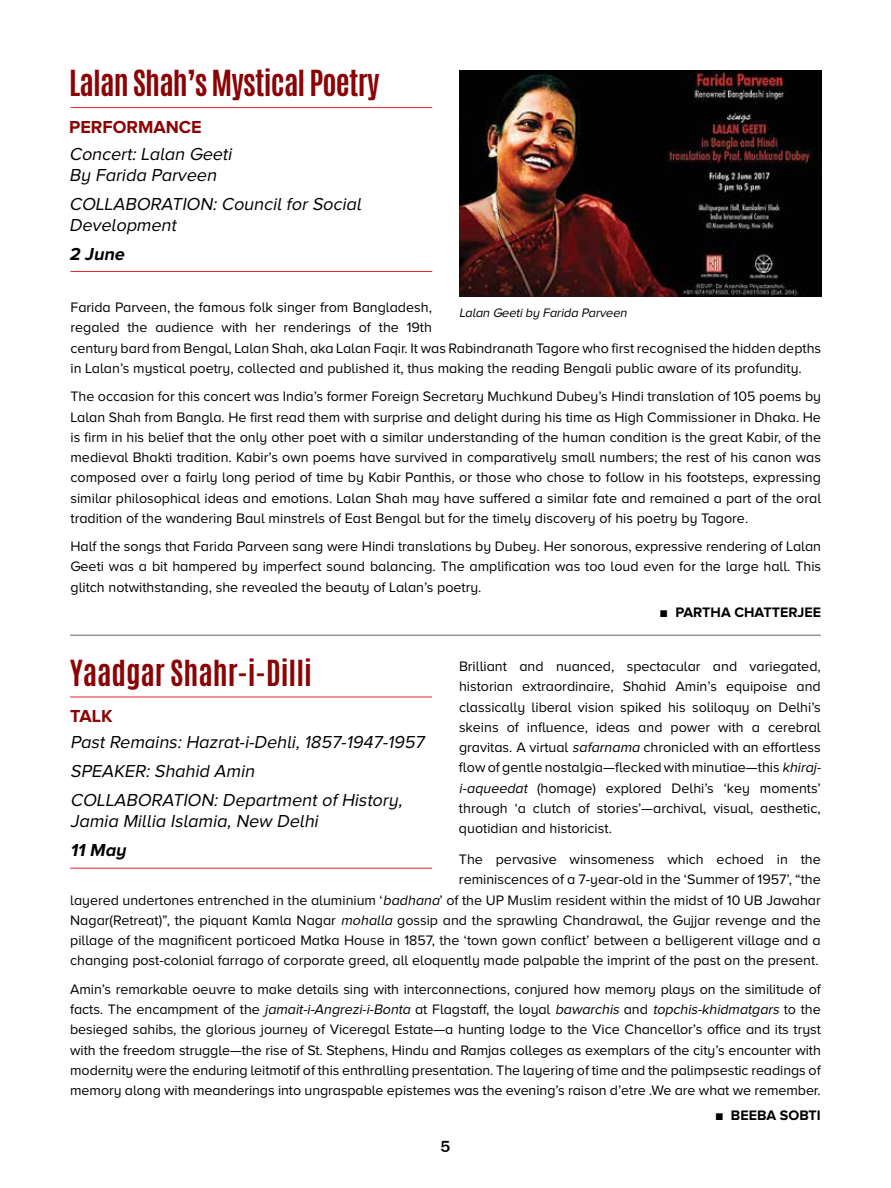
<style>
.page{position:relative;width:891px;height:1188px;background:#fff}
.page>*{position:absolute;margin:0;border:0;box-sizing:border-box;transform-origin:0 0}
.t1{font:700 30px "Antonio";letter-spacing:-.025em;color:#8b0304}
.t2{font:700 30px "Antonio";color:#8b0304}
.t3{font:italic 18px/21px "Proxima Nova A";color:#000}
.t4{font:700 18px "Proxima Nova A";color:#8b0304}
.t5{font:italic 700 18px "Proxima Nova A";color:#000}
.t6{font:500 16.5px "Franklin Gothic";color:#000}
.t7{font:14.25px/20.2px "Proxima Nova A";color:#000;text-align:justify}
.t8{font:700 14.25px "Proxima Nova A";color:#000}
.t9{font:italic 12.75px "Proxima Nova A";color:#000}
.s1{font-family:"Garamond"}
.s2{font-style:italic}
</style>
<div class="page">
<hr style="left:70px;top:635px;width:751px;height:1px;background:#939598">
<img style="left:459px;top:70px;width:362px;height:226px">
<hr style="left:70px;top:107px;width:362px;height:1px;background:#ed2127">
<hr style="left:70px;top:271px;width:362px;height:1px;background:#ed2127">
<hr style="left:70px;top:697px;width:362px;height:1px;background:#ed2127">
<hr style="left:70px;top:868px;width:362px;height:1px;background:#ed2127">
<h1 class="t1" style="left:69px;top:61px;width:312px">Lalan Shah’s Mystical Poetry</h1>
<p class="t4" style="left:69px;top:117px;width:134px">PERFORMANCE</p>
<p class="t3" style="left:69px;top:143px;width:167px">Concert: Lalan Geeti<br>By Farida Parveen</p>
<p class="t3" style="left:69px;top:193px;width:297px">COLLABORATION: Council for Social<br>Development</p>
<p class="t5" style="left:69px;top:244px;width:60px">2 June</p>
<p class="t7" style="left:70px;top:297px;width:752px;text-align:left">Farida Parveen, the famous folk singer from Bangladesh,<br>regaled the audience with her renderings of the 19th<br>century bard from Bengal, Lalan Shah, aka Lalan Faqir. It was Rabindranath Tagore who first recognised the hidden depths in Lalan’s mystical poetry, collected and published it, thus making the reading Bengali public aware of its profundity.</p>
<p class="t7" style="left:70px;top:386px;width:752px">The occasion for this concert was India’s former Foreign Secretary Muchkund Dubey’s Hindi translation of 105 poems by Lalan Shah from Bangla. He first read them with surprise and delight during his time as High Commissioner in Dhaka. He is firm in his belief that the only other poet with a similar understanding of the human condition is the great Kabir, of the medieval Bhakti tradition. Kabir’s own poems have survived in comparatively small numbers; the rest of his canon was composed over a fairly long period of time by Kabir Panthis, or those who chose to follow in his footsteps, expressing similar philosophical ideas and emotions. Lalan Shah may have suffered a similar fate and remained a part of the oral tradition of the wandering Baul minstrels of East Bengal but for the timely discovery of his poetry by Tagore.</p>
<p class="t7" style="left:70px;top:536px;width:752px">Half the songs that Farida Parveen sang were Hindi translations by Dubey. Her sonorous, expressive rendering of Lalan Geeti was a bit hampered by imperfect sound balancing. The amplification was too loud even for the large hall. This glitch notwithstanding, she revealed the beauty of Lalan’s poetry.</p>
<p class="t8" style="left:660px;top:604px;width:163px"><span class="s1">■</span> PARTHA CHATTERJEE</p>
<p class="t9" style="left:459px;top:306px;width:172px">Lalan Geetiby Farida Parveen</p>
<h1 class="t2" style="left:70px;top:650px;width:243px">Yaadgar Shahr-i-Dilli</h1>
<p class="t4" style="left:70px;top:705px;width:44px">TALK</p>
<p class="t3" style="left:70px;top:727px;width:359px;line-height:29.1px">Past Remains: Hazrat-i-Dehli, 1857-1947-1957<br>SPEAKER: Shahid Amin<br>COLLABORATION: Department of History,</p>
<p class="t3" style="left:70px;top:810px;width:253px">Jamia Millia Islamia, New Delhi</p>
<p class="t5" style="left:70px;top:840px;width:61px">11 May</p>
<p class="t7" style="left:459px;top:656px;width:366px;text-align:left">Brilliant and nuanced, spectacular and variegated, historian extraordinaire, Shahid Amin’s equipoise and classically liberal vision spiked his soliloquy on Delhi’s skeins of influence, ideas and power with a cerebral gravitas. A virtual <span class="s2">safarnama</span> chronicled with an effortless flow of gentle nostalgia—flecked with minutiae—this <span class="s2">khiraj&shy;i-aqueedat</span> (homage) explored Delhi’s ‘key moments’ through ‘a clutch of stories’—archival, visual, aesthetic, quotidian and historicist.</p>
<p class="t7" style="left:70px;top:849px;width:752px;text-align:right">The pervasive winsomeness which echoed in the<br>reminiscences of a 7-year-old in the ‘Summer of 1957’, “the<br>layered undertones entrenched in the aluminium ‘<span class="s2">badhana</span>’ of the UP Muslim resident within the midst of 10 UB Jawahar Nagar(Retreat)”, the piquant Kamla Nagar <span class="s2">mohalla</span> gossip and the sprawling Chandrawal, the Gujjar revenge and the pillage of the magnificent porticoed Matka House in 1857, the ‘town gown conflict’ between a belligerent village and a changing post-colonial farrago of corporate greed, all eloquently made palpable the imprint of the past on the present.</p>
<p class="t7" style="left:70px;top:979px;width:752px">Amin’s remarkable oeuvre to make details sing with interconnections, conjured how memory plays on the similitude of fa cts . T h e e n c a m p m e n t of t h e <span class="s2">jamait-i-Angrezi-i-Bonta</span> a t F la g sta ff, t h e lo y a l <span class="s2">bawarchis</span> a n d <span class="s2">topchis-khidmatgars</span> to t h e besieged sahibs, the glorious journey of Viceregal Estate—a hunting lodge to the Vice Chancellor’s office and its tryst with the freedom struggle—the rise of St. Stephens, Hindu and Ramjas colleges as exemplars of the city’s encounter with modernity were the enduring leitmotif of this enthralling presentation. The layering of time and the palimpsestic readings of memory along with meanderings into ungraspable epistemes was the evening’s raison d’etre .We are what we remember.</p>
<p class="t8" style="left:715px;top:1108px;width:107px"><span class="s1">■</span> BEEBA SOBTI</p>
<p class="t6" style="left:441px;top:1137px;width:11px">5</p>
</div>
